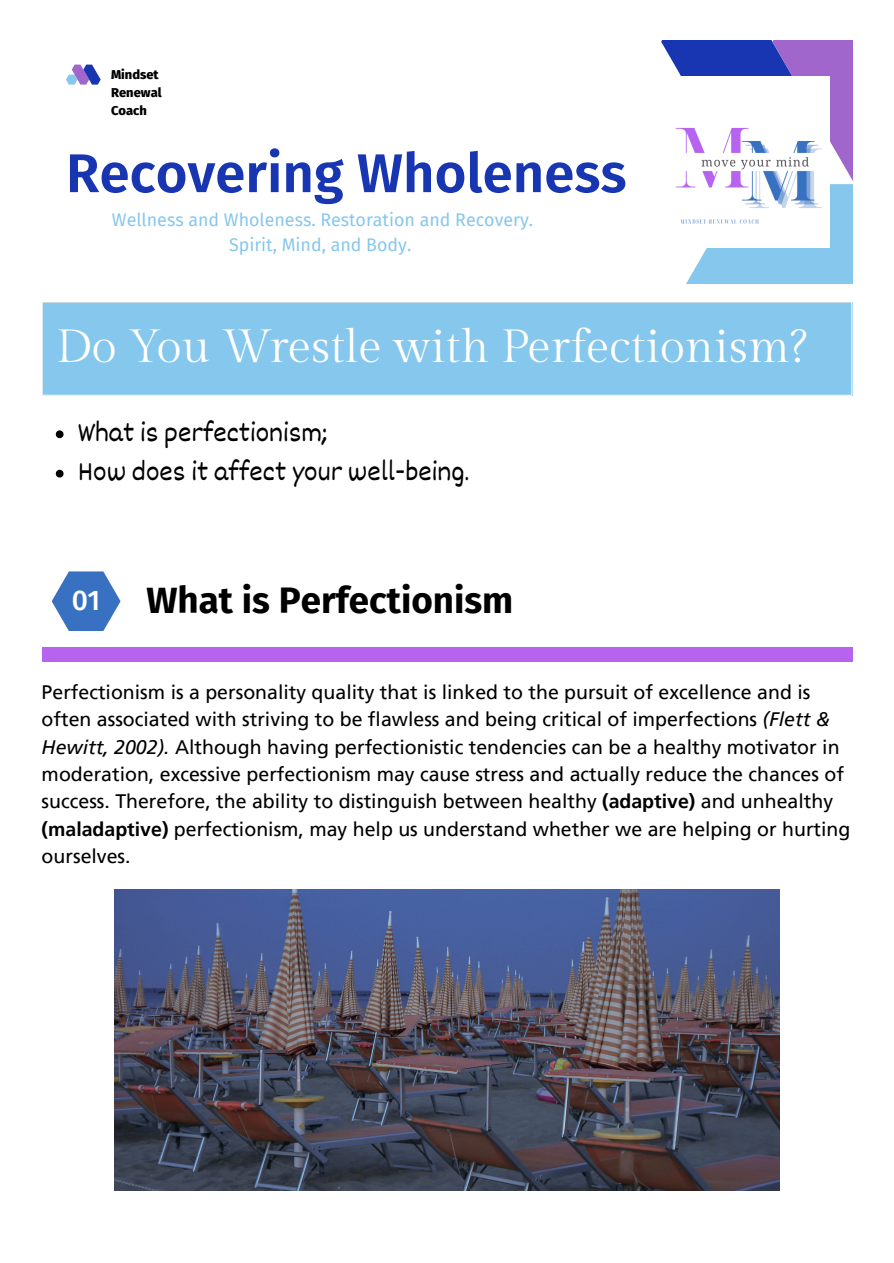
<style>
.page{position:relative;width:894px;height:1263px;background:#fff}
.page>*{position:absolute;margin:0;border:0;box-sizing:border-box;transform-origin:0 0}
.t1{font:600 54.6px "Fira Sans";color:#1836b2}
.t2{font:46.5px "Gilda Display";color:#fff}
.t3{font:700 36.75px "Fira Sans";color:#000}
.t4{font:28.5px "Dekko";color:#000}
.t5{font:500 28.35px "Fira Sans";color:#fff}
.t6{font:19.5px/27.5px "Frutiger LT Pro";color:#000}
.t7{font:17.85px "Fira Sans";color:#86c7ed}
.t8{font:800 12.9px/17.9px "Fira Sans";color:#000}
.s1{font-size:25.5px}
.s2{font-style:italic}
.s3{font-weight:700}
</style>
<div class="page">
<svg style="left:66px;top:65px;width:34px;height:19px"></svg>
<svg style="left:661px;top:40px;width:191px;height:139px;background:#6e5fc5"></svg>
<svg style="left:686px;top:184px;width:166px;height:100px;background:#8fcbee"></svg>
<img style="left:661px;top:76px;width:168px;height:171px">
<div style="left:42px;top:302px;width:809px;height:94px;background:#86c7ed"></div>
<hr style="left:42px;top:303px;width:1px;height:92px;background:#fff">
<hr style="left:42px;top:302px;width:810px;height:1px;background:#fff">
<hr style="left:42px;top:395px;width:810px;height:1px;background:#fff">
<svg style="left:56px;top:430px;width:7px;height:8px"></svg>
<svg style="left:56px;top:470px;width:7px;height:7px"></svg>
<svg style="left:52px;top:571px;width:68px;height:60px"></svg>
<div style="left:42px;top:648px;width:810px;height:14px;background:#b663ef"></div>
<img style="left:115px;top:890px;width:664px;height:300px">
<p class="t8" style="left:111px;top:66px;width:52px">Mindset<br>Renewal<br>Coach</p>
<p class="t1" style="left:66px;top:141px;width:562px">Recovering Wholeness</p>
<p class="t7" style="left:112px;top:210px;width:422px">Wellness and Wholeness. Restoration and Recovery.</p>
<p class="t7" style="left:229px;top:234px;width:184px">Spirit, Mind, and Body.</p>
<p class="t2" style="left:56px;top:321px;width:752px">Do You Wrestle with Perfectionism?</p>
<p class="t4" style="left:78px;top:414px;width:251px">What is perfectionism;</p>
<p class="t4" style="left:78px;top:454px;width:393px">How does it affect your well-being<span class="s1">.</span></p>
<p class="t5" style="left:72px;top:584px;width:30px">01</p>
<p class="t3" style="left:146px;top:579px;width:368px">What is Perfectionism</p>
<p class="t6" style="left:42px;top:678px;width:810px">Perfectionism is a personality quality that is linked to the pursuit of excellence and is often associated with striving to be flawless and being critical of imperfections <span class="s2">(Flett &amp; Hewitt, 2002).</span> Although having perfectionistic tendencies can be a healthy motivator in moderation, excessive perfectionism may cause stress and actually reduce the chances of success. Therefore, the ability to distinguish between healthy <span class="s3">(adaptive)</span> and unhealthy <span class="s3">(maladaptive)</span> perfectionism, may help us understand whether we are helping or hurting ourselves.</p>
</div>
